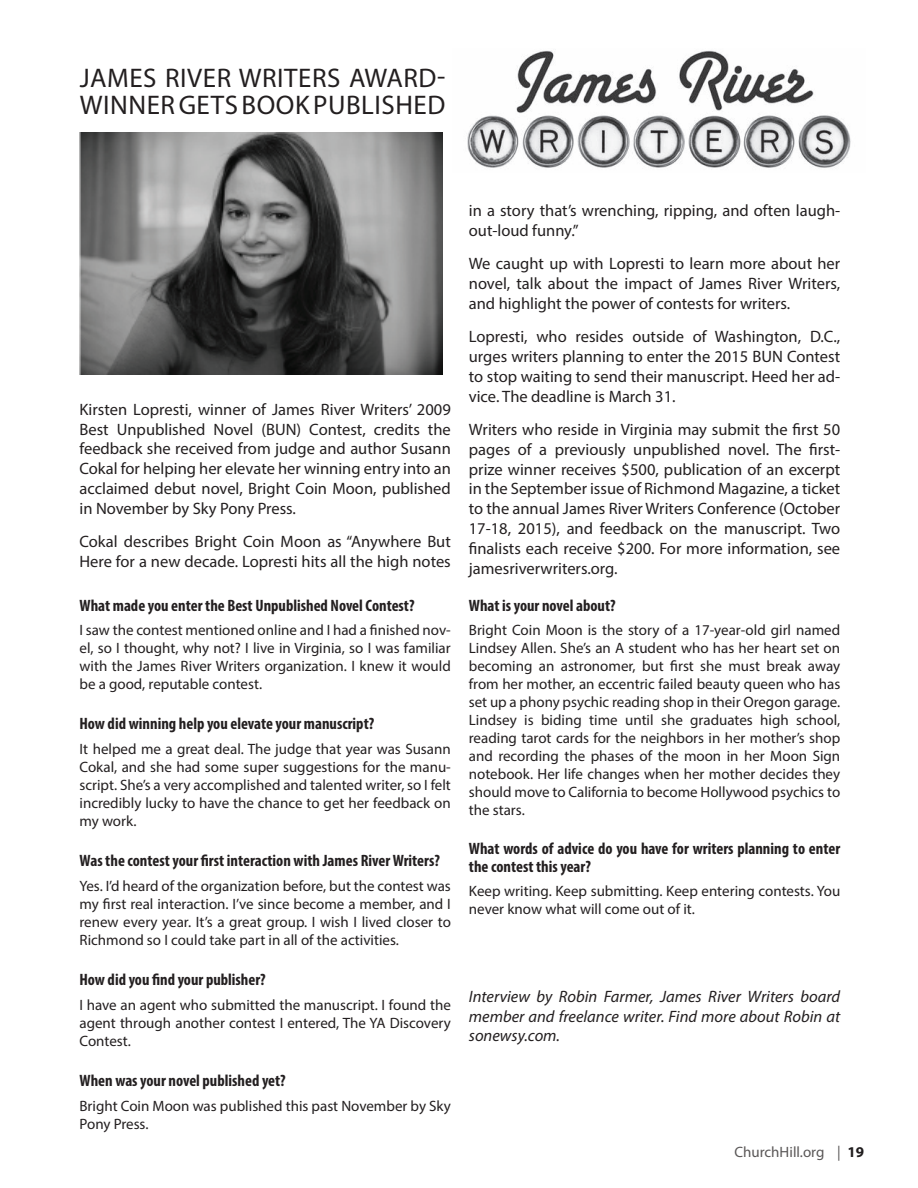
<style>
.page{position:relative;width:918px;height:1188px;background:#fff}
.page>*{position:absolute;margin:0;border:0;box-sizing:border-box;transform-origin:0 0}
.t1{font:27px/27px "Myriad Pro";letter-spacing:.02em;color:#231f20}
.t2{font:16.5px/19.8px "Myriad Pro";color:#231f20;text-align:justify}
.t3{font:700 condensed 16.5px/18px "Myriad Pro";color:#231f20}
.t4{font:italic 16.5px/19.8px "Myriad Pro";color:#231f20;text-align:justify}
.t5{font:15px/18px "Myriad Pro";color:#231f20;text-align:justify}
.t6{font:15px "Myriad Pro";color:#5a5757}
.s1{font-weight:700;color:#201d1e}
</style>
<div class="page">
<img style="left:467px;top:50px;width:384px;height:118px">
<img style="left:80px;top:132px;width:362px;height:243px">
<h1 class="t1" style="left:80px;top:64px;width:367px">JAMES RIVER WRITERS AWARD-<br>WINNER GETS BOOK PUBLISHED</h1>
<p class="t2" style="left:80px;top:399px;width:373px">Kirsten Lopresti, winner of James River Writers’ 2009<br>Best Unpublished Novel (BUN) Contest, credits the feedback she received from judge and author Susann Cokal for helping her elevate her winning entry into an acclaimed debut novel, Bright Coin Moon, published in November by Sky Pony Press.</p>
<p class="t2" style="left:80px;top:531px;width:373px">Cokal describes Bright Coin Moon as “Anywhere But<br>Here for a new decade. Lopresti hits all the high notes</p>
<p class="t3" style="left:80px;top:596px;width:337px">What made you enter the Best Unpublished Novel Contest?</p>
<p class="t5" style="left:80px;top:621px;width:373px">I saw the contest mentioned online and I had a finished nov&shy;el, so I thought, why not? I live in Virginia, so I was familiar with the James River Writers organization. I knew it would be a good, reputable contest.</p>
<p class="t3" style="left:80px;top:715px;width:296px">How did winning help you elevate your manuscript?</p>
<p class="t5" style="left:80px;top:740px;width:373px">It helped me a great deal. The judge that year was Susann Cokal, and she had some super suggestions for the manu&shy;script. She’s a very accomplished and talented writer, so I felt incredibly lucky to have the chance to get her feedback on my work.</p>
<p class="t3" style="left:80px;top:851px;width:362px">Was the contest your first interaction with James River Writers?</p>
<p class="t5" style="left:80px;top:877px;width:373px">Yes. I’d heard of the organization before, but the contest was my first real interaction. I’ve since become a member, and I renew every year. It’s a great group. I wish I lived closer to Richmond so I could take part in all of the activities.</p>
<p class="t3" style="left:80px;top:970px;width:188px">How did you find your publisher?</p>
<p class="t5" style="left:80px;top:996px;width:373px">I have an agent who submitted the manuscript. I found the agent through another contest I entered, The YA Discovery Contest.</p>
<p class="t3" style="left:80px;top:1071px;width:208px">When was your novel published yet?</p>
<p class="t5" style="left:80px;top:1096px;width:373px">Bright Coin Moon was published this past November by Sky<br>Pony Press.</p>
<p class="t2" style="left:469px;top:201px;width:373px">in a story that’s wrenching, ripping, and often laugh&shy;out-loud funny.”</p>
<p class="t2" style="left:469px;top:254px;width:373px">We caught up with Lopresti to learn more about her novel, talk about the impact of James River Writers, and highlight the power of contests for writers.</p>
<p class="t2" style="left:469px;top:327px;width:373px">Lopresti, who resides outside of Washington, D.C., urges writers planning to enter the 2015 BUN Contest to stop waiting to send their manuscript. Heed her ad&shy;vice. The deadline is March 31.</p>
<p class="t2" style="left:469px;top:419px;width:373px">Writers who reside in Virginia may submit the first 50 pages of a previously unpublished novel. The first&shy;prize winner receives $500, publication of an excerpt in the September issue of Richmond Magazine, a ticket to the annual James River Writers Conference (October 17-18, 2015), and feedback on the manuscript. Two finalists each receive $200. For more information, see jamesriverwriters.org.</p>
<p class="t3" style="left:469px;top:596px;width:148px">What is your novel about?</p>
<p class="t5" style="left:469px;top:621px;width:373px">Bright Coin Moon is the story of a 17-year-old girl named Lindsey Allen. She’s an A student who has her heart set on becoming an astronomer, but first she must break away from her mother, an eccentric failed beauty queen who has set up a phony psychic reading shop in their Oregon garage.<br>Lindsey is biding time until she graduates high school, reading tarot cards for the neighbors in her mother’s shop and recording the phases of the moon in her Moon Sign notebook. Her life changes when her mother decides they should move to California to become Hollywood psychics to the stars.</p>
<p class="t3" style="left:469px;top:839px;width:373px">What words of advice do you have for writers planning to enter the contest this year?</p>
<p class="t5" style="left:469px;top:882px;width:373px">Keep writing. Keep submitting. Keep entering contests. You never know what will come out of it.</p>
<p class="t4" style="left:469px;top:986px;width:373px">Interview by Robin Farmer, James River Writers board member and freelance writer. Find more about Robin at sonewsy.com.</p>
<p class="t6" style="left:734px;top:1142px;width:131px">ChurchHill.org | <span class="s1">19</span></p>
</div>
